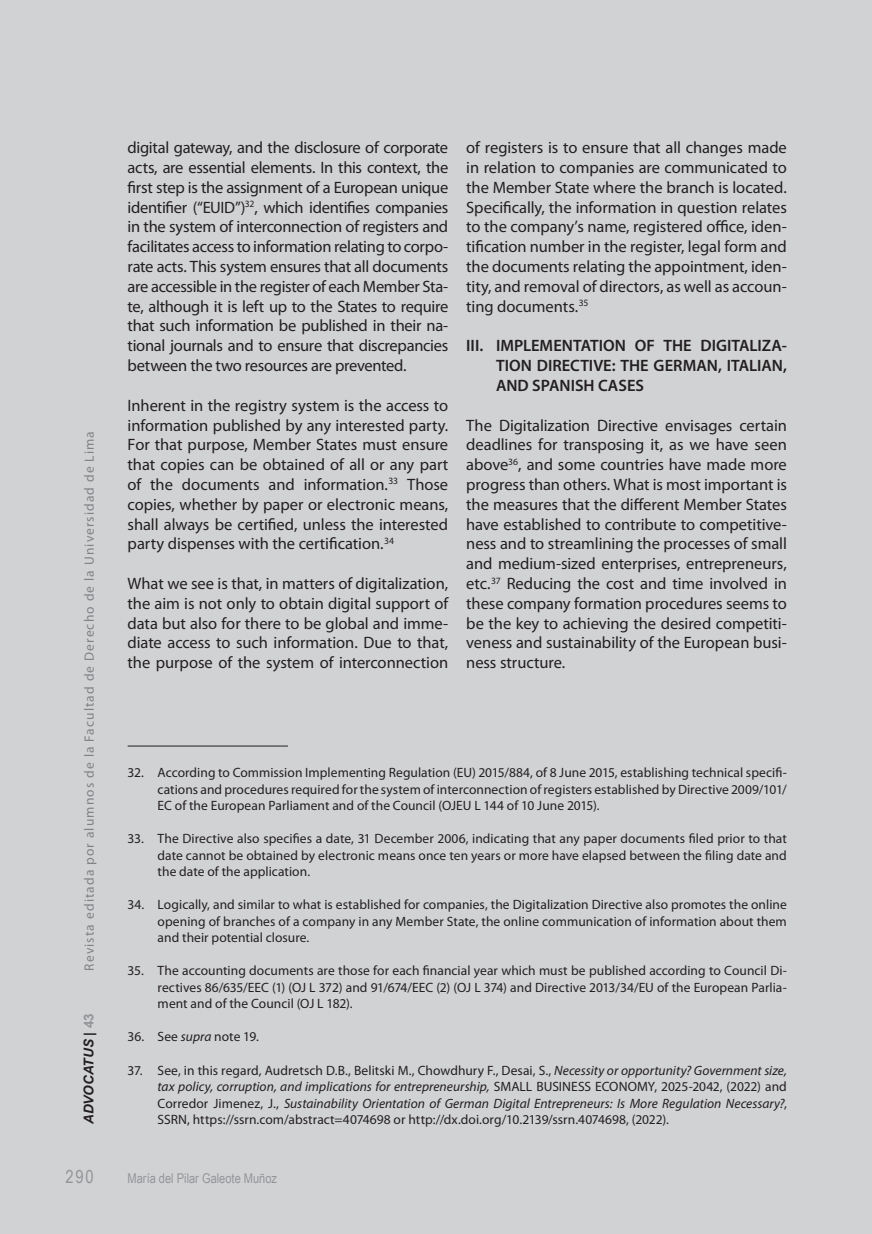
<style>
.page{position:relative;width:872px;height:1234px;background:#fff}
.page>*{position:absolute;margin:0;border:0;box-sizing:border-box;transform-origin:0 0}
.t1{font:18px "Arial Narrow";color:#939598}
.CuerpoTexto{font:16.5px/19.8px "Myriad Pro";letter-spacing:-.005em;color:#231f20;text-align:justify}
.Inter1{font:600 16.5px/19.8px "Myriad Pro";color:#231f20;text-align:justify}
.Pie_de_página{font:13.5px/16.5px "Myriad Pro";color:#231f20;text-align:justify}
.t2{font:13.5px "Myriad Pro";letter-spacing:.08em;color:#808285}
.t3{font:13.5px "Arial Narrow";color:#939598}
.t4{font:italic 700 13.5px "Arial";letter-spacing:-.01em;color:#231f20}
.s1{font-style:normal}
.s2{font-style:normal;color:#939598}
.s3{font-style:italic}
</style>
<div class="page">
<div style="left:0;top:0;width:872px;height:1233px;background:#d1d2d4"></div>
<hr style="left:128px;top:745px;width:160px;height:1px;background:#231f20">
<p class="t2" style="left:81px;top:970px;width:541px;rotate:-90deg">Revista editada por alumnos de la Facultad de Derecho de la Universidad de Lima</p>
<p class="t4" style="left:80px;top:1123px;width:112px;rotate:-90deg">ADVOCATUS <span class="s1">|</span> <span class="s2">43</span></p>
<p class="t1" style="left:65px;top:1163px;width:30px">290</p>
<p class="CuerpoTexto" style="left:128px;top:137px;width:322px">digital gateway, and the disclosure of corporate acts, are essential elements. In this context, the first step is the assignment of a European unique identifier (“EUID”)<sup>32</sup>, which identifies companies in the system of interconnection of registers and facilitates access to information relating to corpo&shy;rate acts. This system ensures that all documents are accessible in the register of each Member Sta&shy;te, although it is left up to the States to require that such information be published in their na&shy;tional journals and to ensure that discrepancies between the two resources are prevented.</p>
<p class="CuerpoTexto" style="left:128px;top:395px;width:322px">Inherent in the registry system is the access to information published by any interested party.<br>For that purpose, Member States must ensure that copies can be obtained of all or any part of the documents and information.<sup>33</sup> Those copies, whether by paper or electronic means, shall always be certified, unless the interested party dispenses with the certification.<sup>34</sup></p>
<p class="CuerpoTexto" style="left:128px;top:573px;width:322px">What we see is that, in matters of digitalization, the aim is not only to obtain digital support of data but also for there to be global and imme&shy;diate access to such information. Due to that, the purpose of the system of interconnection</p>
<p class="CuerpoTexto" style="left:466px;top:137px;width:322px">of registers is to ensure that all changes made in relation to companies are communicated to the Member State where the branch is located.<br>Specifically, the information in question relates to the company’s name, registered office, iden&shy;tification number in the register, legal form and the documents relating the appointment, iden&shy;tity, and removal of directors, as well as accoun&shy;ting documents.<sup>35</sup></p>
<p class="Inter1" style="left:496px;top:335px;width:292px;text-indent:-30px">III. IMPLEMENTATION OF THE DIGITALIZA-TION DIRECTIVE: THE GERMAN, ITALIAN, AND SPANISH CASES</p>
<p class="CuerpoTexto" style="left:466px;top:415px;width:322px">The Digitalization Directive envisages certain deadlines for transposing it, as we have seen above<sup>36</sup>, and some countries have made more progress than others. What is most important is the measures that the different Member States have established to contribute to competitive&shy;ness and to streamlining the processes of small and medium-sized enterprises, entrepreneurs, etc.<sup>37</sup> Reducing the cost and time involved in these company formation procedures seems to be the key to achieving the desired competiti&shy;veness and sustainability of the European busi&shy;ness structure.</p>
<p class="Pie_de_página" style="left:158px;top:764px;width:631px;text-indent:-30px">32. According to Commission Implementing Regulation (EU) 2015/884, of 8 June 2015, establishing technical specifi&shy;cations and procedures required for the system of interconnection of registers established by Directive 2009/101/ EC of the European Parliament and of the Council (OJEU L 144 of 10 June 2015).</p>
<p class="Pie_de_página" style="left:158px;top:830px;width:631px;text-indent:-30px">33. The Directive also specifies a date, 31 December 2006, indicating that any paper documents filed prior to that date cannot be obtained by electronic means once ten years or more have elapsed between the filing date and the date of the application.</p>
<p class="Pie_de_página" style="left:158px;top:896px;width:631px;text-indent:-30px">34. Logically, and similar to what is established for companies, the Digitalization Directive also promotes the online opening of branches of a company in any Member State, the online communication of information about them and their potential closure.</p>
<p class="Pie_de_página" style="left:158px;top:962px;width:631px;text-indent:-30px">35. The accounting documents are those for each financial year which must be published according to Council Di&shy;rectives 86/635/EEC (1) (OJ L 372) and 91/674/EEC (2) (OJ L 374) and Directive 2013/34/EU of the European Parlia&shy;ment and of the Council (OJ L 182).</p>
<p class="Pie_de_página" style="left:128px;top:1028px;width:133px">36. See <span class="s3">supra</span> note 19.</p>
<p class="Pie_de_página" style="left:158px;top:1061px;width:631px;text-indent:-30px">37. See, in this regard, Audretsch D.B., Belitski M., Chowdhury F., Desai, S., <span class="s3">Necessity or opportunity? Government size, tax policy, corruption, and implications for entrepreneurship,</span> SMALL BUSINESS ECONOMY, 2025-2042, (2022) and Corredor Jimenez, J., <span class="s3">Sustainability Orientation of German Digital Entrepreneurs: Is More Regulation Necessary?</span>, SSRN, https://ssrn.com/abstract=4074698 or http://dx.doi.org/10.2139/ssrn.4074698, (2022).</p>
<p class="t3" style="left:128px;top:1168px;width:151px">María del Pilar Galeote Muñoz</p>
</div>
